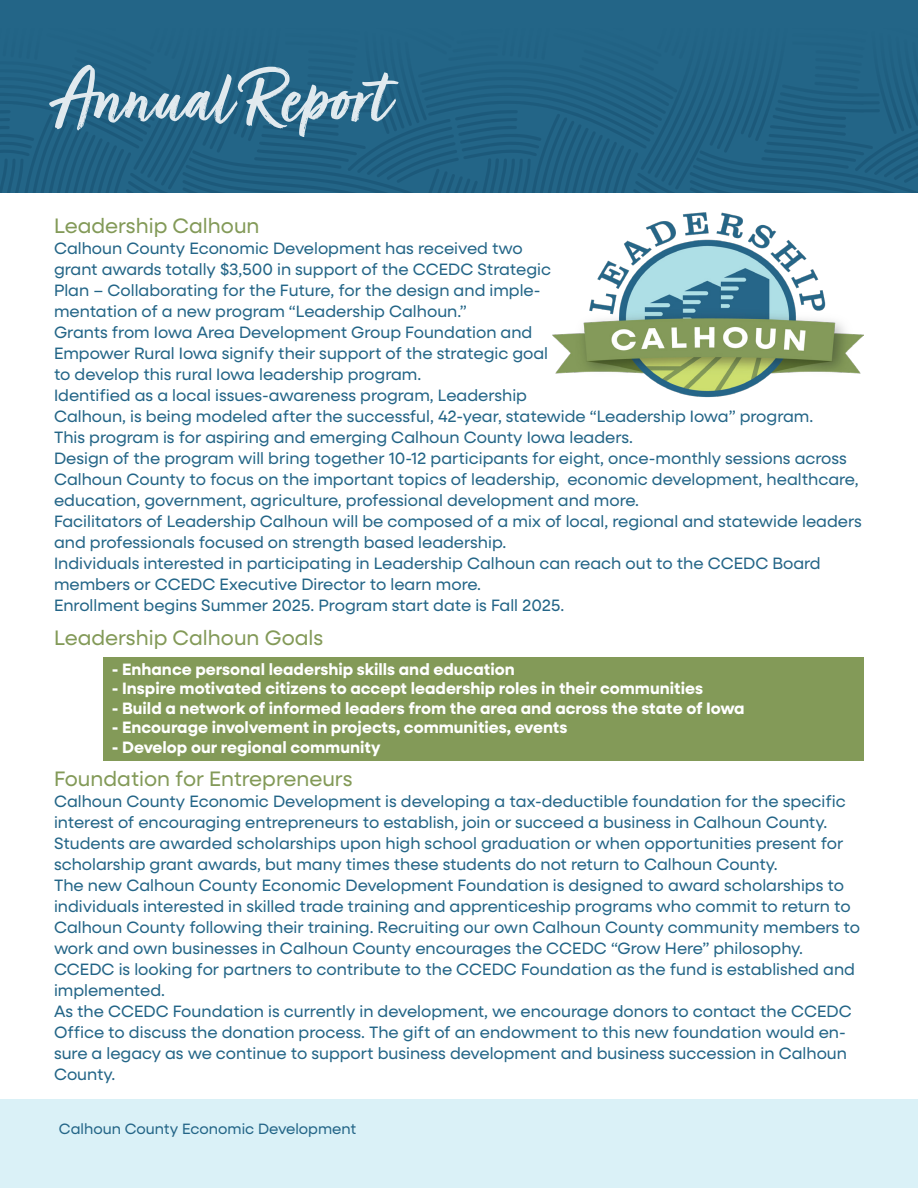
<style>
.page{position:relative;width:918px;height:1188px;background:#fff}
.page>*{position:absolute;margin:0;border:0;box-sizing:border-box;transform-origin:0 0}
.t1{font:83.85px "Turbinado Bold Pro";color:#fff}
.t2{font:21px "Neulis Sans";color:#839a58}
.t3{font:16.5px/21px "Neulis Sans";color:#236587}
.t4{font:700 16.5px "Neulis Sans";color:#fff}
.t5{font:15px "Neulis Sans";color:#236587}
</style>
<div class="page">
<div style="left:0;top:1099px;width:918px;height:89px;background:#daf1f7"></div>
<div style="left:0;top:0;width:918px;height:192px;background:#236587"></div>
<img style="left:553px;top:213px;width:311px;height:185px">
<div style="left:104px;top:658px;width:760px;height:103px;background:#839a58"></div>
<h1 class="t1" style="left:53px;top:53px;width:337px">Annual Report</h1>
<p class="t2" style="left:54px;top:211px;width:207px">Leadership Calhoun</p>
<p class="t3" style="left:54px;top:237px;width:499px">Calhoun County Economic Development has received two grant awards totally $3,500 in support of the CCEDC Strategic Plan – Collaborating for the Future, for the design and imple&shy;mentation of a new program “Leadership Calhoun.”</p>
<p class="t3" style="left:54px;top:321px;width:496px">Grants from Iowa Area Development Group Foundation and<br>Empower Rural Iowa signify their support of the strategic goal to develop this rural Iowa leadership program.</p>
<p class="t3" style="left:54px;top:384px;width:761px">Identified as a local issues-awareness program, Leadership<br>Calhoun, is being modeled after the successful, 42-year, statewide “Leadership Iowa” program.</p>
<p class="t3" style="left:54px;top:426px;width:581px">This program is for aspiring and emerging Calhoun County Iowa leaders.</p>
<p class="t3" style="left:54px;top:447px;width:806px">Design of the program will bring together 10-12 participants for eight, once-monthly sessions across<br>Calhoun County to focus on the important topics of leadership, economic development, healthcare, education, government, agriculture, professional development and more.</p>
<p class="t3" style="left:54px;top:510px;width:809px">Facilitators of Leadership Calhoun will be composed of a mix of local, regional and statewide leaders and professionals focused on strength based leadership.</p>
<p class="t3" style="left:54px;top:552px;width:768px">Individuals interested in participating in Leadership Calhoun can reach out to the CCEDC Board members or CCEDC Executive Director to learn more.</p>
<p class="t3" style="left:54px;top:594px;width:512px">Enrollment begins Summer 2025. Program start date is Fall 2025.</p>
<p class="t2" style="left:54px;top:623px;width:271px">Leadership Calhoun Goals</p>
<p class="t4" style="left:112px;top:657px;width:404px">- Enhance personal leadership skills and education</p>
<p class="t4" style="left:112px;top:676px;width:593px">- Inspire motivated citizens to accept leadership roles in their communities</p>
<p class="t4" style="left:112px;top:696px;width:634px">- Build a network of informed leaders from the area and across the state of Iowa</p>
<p class="t4" style="left:112px;top:715px;width:457px">- Encourage involvement in projects, communities, events</p>
<p class="t4" style="left:112px;top:735px;width:270px">- Develop our regional community</p>
<p class="t2" style="left:54px;top:764px;width:300px">Foundation for Entrepreneurs</p>
<p class="t3" style="left:54px;top:790px;width:793px">Calhoun County Economic Development is developing a tax-deductible foundation for the specific interest of encouraging entrepreneurs to establish, join or succeed a business in Calhoun County.</p>
<p class="t3" style="left:54px;top:832px;width:791px">Students are awarded scholarships upon high school graduation or when opportunities present for scholarship grant awards, but many times these students do not return to Calhoun County.</p>
<p class="t3" style="left:54px;top:874px;width:808px">The new Calhoun County Economic Development Foundation is designed to award scholarships to individuals interested in skilled trade training and apprenticeship programs who commit to return to Calhoun County following their training. Recruiting our own Calhoun County community members to work and own businesses in Calhoun County encourages the CCEDC “Grow Here” philosophy.</p>
<p class="t3" style="left:54px;top:958px;width:803px">CCEDC is looking for partners to contribute to the CCEDC Foundation as the fund is established and implemented.</p>
<p class="t3" style="left:54px;top:1000px;width:799px">As the CCEDC Foundation is currently in development, we encourage donors to contact the CCEDC Office to discuss the donation process. The gift of an endowment to this new foundation would en&shy;sure a legacy as we continue to support business development and business succession in Calhoun County.</p>
<p class="t5" style="left:59px;top:1119px;width:299px">Calhoun County Economic Development</p>
</div>
